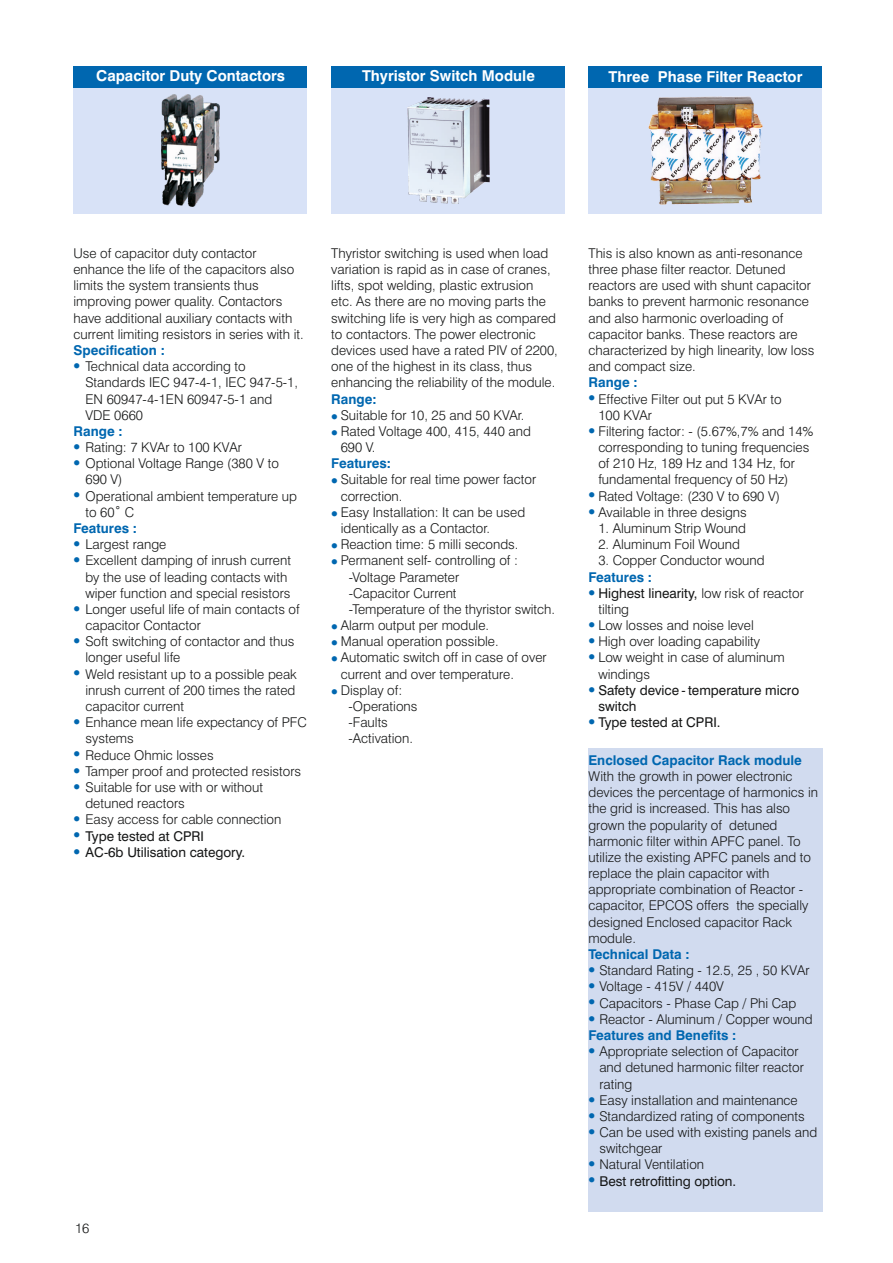
<style>
.page{position:relative;width:893px;height:1263px;background:#fff}
.page>*{position:absolute;margin:0;border:0;box-sizing:border-box;transform-origin:0 0}
.t1{font:700 15px "Swiss 721 BT";color:#fff}
.t2{font:300 13.5px/16.2px "Swiss 721 BT";color:#151616}
.t3{font:13.5px/16.2px "Swiss 721 BT";color:#151616}
.t4{font:700 13.5px "Swiss 721 BT";color:#0067b0}
.t5{font:9px/16.2px "Wingdings";color:#0067b0;text-align:justify}
.s1{font-weight:300}
</style>
<div class="page">
<div style="left:73px;top:87px;width:234px;height:127px;background:#d8e2f7"></div>
<div style="left:73px;top:66px;width:234px;height:21px;background:#0067b0"></div>
<img style="left:161px;top:94px;width:58px;height:112px">
<div style="left:331px;top:87px;width:234px;height:127px;background:#d8e2f7"></div>
<div style="left:331px;top:66px;width:234px;height:21px;background:#0067b0"></div>
<img style="left:407px;top:97px;width:82px;height:106px">
<div style="left:588px;top:87px;width:234px;height:127px;background:#d8e2f7"></div>
<div style="left:588px;top:66px;width:234px;height:21px;background:#0067b0"></div>
<img style="left:649px;top:96px;width:113px;height:109px">
<div style="left:588px;top:748px;width:234px;height:464px;background:#d1dbef"></div>
<p class="t1" style="left:96px;top:69px;width:190px">Capacitor Duty Contactors</p>
<p class="t1" style="left:362px;top:69px;width:174px">Thyristor Switch Module</p>
<p class="t1" style="left:609px;top:70px;width:195px">Three Phase Filter Reactor</p>
<p class="t2" style="left:73px;top:246px;width:232px">Use of capacitor duty contactor enhance the life of the capacitors also limits the system transients thus improving power quality. Contactors have additional auxiliary contacts with current limiting resistors in series with it.</p>
<p class="t2" style="left:85px;top:360px;width:214px">Technical data according to<br>Standards IEC 947-4-1, IEC 947-5-1,<br>EN 60947-4-1EN 60947-5-1 and<br>VDE 0660</p>
<p class="t2" style="left:85px;top:440px;width:195px">Rating: 7 KVAr to 100 KVAr<br>Optional Voltage Range (380 V to</p>
<p class="t2" style="left:85px;top:489px;width:213px">Operational ambient temperature up to 60˚ C</p>
<p class="t2" style="left:85px;top:538px;width:223px">Largest range<br>Excellent damping of inrush current by the use of leading contacts with wiper function and special resistors<br>Longer useful life of main contacts of capacitor Contactor<br>Soft switching of contactor and thus longer useful life<br>Weld resistant up to a possible peak inrush current of 200 times the rated capacitor current<br>Enhance mean life expectancy of PFC systems<br>Reduce Ohmic losses<br>Tamper proof and protected resistors<br>Suitable for use with or without detuned reactors<br>Easy access for cable connection</p>
<p class="t4" style="left:73px;top:345px;width:93px">Specification :</p>
<p class="t5" style="left:73px;top:358px;width:8px">●</p>
<p class="t4" style="left:73px;top:426px;width:51px">Range :</p>
<p class="t2" style="left:85px;top:473px;width:39px">690 V)</p>
<p class="t5" style="left:73px;top:488px;width:8px">●</p>
<p class="t4" style="left:73px;top:523px;width:65px">Features :</p>
<p class="t5" style="left:73px;top:601px;width:8px">●</p>
<p class="t5" style="left:73px;top:633px;width:8px">●</p>
<p class="t5" style="left:73px;top:666px;width:8px">●</p>
<p class="t5" style="left:73px;top:714px;width:8px">●</p>
<p class="t5" style="left:73px;top:747px;width:8px">● ● ●</p>
<p class="t5" style="left:73px;top:811px;width:8px">● ● ●</p>
<p class="t3" style="left:85px;top:829px;width:161px">Type tested at CPRI<br>AC-6b Utilisation category.</p>
<p class="t2" style="left:331px;top:246px;width:228px">Thyristor switching is used when load variation is rapid as in case of cranes, lifts, spot welding, plastic extrusion etc. As there are no moving parts the switching life is very high as compared to contactors. The power electronic devices used have a rated PIV of 2200, one of the highest in its class, thus enhancing the reliability of the module.</p>
<p class="t2" style="left:341px;top:408px;width:192px">Suitable for 10, 25 and 50 KVAr.<br>Rated Voltage 400, 415, 440 and<br>690 V.</p>
<p class="t2" style="left:341px;top:473px;width:197px">Suitable for real time power factor</p>
<p class="t2" style="left:341px;top:489px;width:63px">correction.</p>
<p class="t2" style="left:341px;top:505px;width:186px">Easy Installation: It can be used</p>
<p class="t2" style="left:341px;top:521px;width:151px">identically as a Contactor.</p>
<p class="t2" style="left:341px;top:538px;width:179px">Reaction time: 5 milli seconds.</p>
<p class="t2" style="left:341px;top:554px;width:179px">Permanent self- controlling of :</p>
<p class="t2" style="left:349px;top:570px;width:112px">-Voltage Parameter</p>
<p class="t2" style="left:349px;top:586px;width:109px">-Capacitor Current</p>
<p class="t2" style="left:349px;top:602px;width:208px">-Temperature of the thyristor switch.</p>
<p class="t2" style="left:341px;top:618px;width:150px">Alarm output per module.</p>
<p class="t2" style="left:341px;top:635px;width:159px">Manual operation possible.</p>
<p class="t2" style="left:341px;top:651px;width:207px">Automatic switch off in case of over</p>
<p class="t2" style="left:341px;top:667px;width:175px">current and over temperature.</p>
<p class="t2" style="left:341px;top:683px;width:63px">Display of:</p>
<p class="t2" style="left:349px;top:699px;width:70px">-Operations</p>
<p class="t2" style="left:349px;top:716px;width:41px">-Faults</p>
<p class="t2" style="left:349px;top:732px;width:66px">-Activation.</p>
<p class="t4" style="left:331px;top:393px;width:47px">Range:</p>
<p class="t4" style="left:331px;top:458px;width:61px">Features:</p>
<p class="t5" style="left:331px;top:474px;width:8px">●</p>
<p class="t5" style="left:331px;top:506px;width:8px">●</p>
<p class="t5" style="left:331px;top:619px;width:8px">● ● ●</p>
<p class="t5" style="left:331px;top:684px;width:8px">●</p>
<p class="t2" style="left:75px;top:1222px;width:16px">16</p>
<p class="t2" style="left:588px;top:246px;width:216px">This is also known as anti-resonance</p>
<p class="t2" style="left:588px;top:262px;width:227px">three phase filter reactor. Detuned reactors are used with shunt capacitor banks to prevent harmonic resonance and also harmonic overloading of capacitor banks. These reactors are characterized by high linearity, low loss and compact size.</p>
<p class="t2" style="left:598px;top:392px;width:217px">Effective Filter out put 5 KVAr to<br>100 KVAr<br>Filtering factor: - (5.67%,7% and 14% corresponding to tuning frequencies of 210 Hz, 189 Hz and 134 Hz, for fundamental frequency of 50 Hz)<br>Rated Voltage: (230 V to 690 V)<br>Available in three designs</p>
<p class="t2" style="left:598px;top:521px;width:149px">1. Aluminum Strip Wound</p>
<p class="t2" style="left:598px;top:538px;width:143px">2. Aluminum Foil Wound</p>
<p class="t2" style="left:598px;top:554px;width:168px">3. Copper Conductor wound</p>
<p class="t2" style="left:598px;top:602px;width:188px">tilting<br>Low losses and noise level<br>High over loading capability<br>Low weight in case of aluminum windings</p>
<p class="t4" style="left:588px;top:377px;width:51px">Range :</p>
<p class="t5" style="left:588px;top:391px;width:8px">●</p>
<p class="t5" style="left:588px;top:423px;width:8px">●</p>
<p class="t4" style="left:588px;top:571px;width:65px">Features :</p>
<p class="t5" style="left:588px;top:585px;width:8px">●</p>
<p class="t5" style="left:588px;top:617px;width:8px">● ● ●</p>
<p class="t5" style="left:588px;top:682px;width:8px">●</p>
<p class="t5" style="left:588px;top:714px;width:8px">●</p>
<p class="t4" style="left:588px;top:754px;width:215px">Enclosed Capacitor Rack module</p>
<p class="t3" style="left:598px;top:586px;width:207px">Highest linearity, <span class="s1">low risk of reactor</span></p>
<p class="t3" style="left:598px;top:683px;width:202px">Safety device - temperature micro switch<br>Type tested at CPRI.</p>
<p class="t2" style="left:588px;top:769px;width:231px">With the growth in power electronic devices the percentage of harmonics in the grid is increased. This has also grown the popularity of detuned harmonic filter within APFC panel. To utilize the existing APFC panels and to replace the plain capacitor with appropriate combination of Reactor - capacitor, EPCOS offers the specially designed Enclosed capacitor Rack module.</p>
<p class="t2" style="left:599px;top:963px;width:215px">Standard Rating - 12.5, 25 , 50 KVAr<br>Voltage - 415V / 440V<br>Capacitors - Phase Cap / Phi Cap<br>Reactor - Aluminum / Copper wound</p>
<p class="t2" style="left:599px;top:1044px;width:219px">Appropriate selection of Capacitor and detuned harmonic filter reactor rating<br>Easy installation and maintenance<br>Standardized rating of components<br>Can be used with existing panels and switchgear<br>Natural Ventilation</p>
<p class="t4" style="left:588px;top:949px;width:103px">Technical Data :</p>
<p class="t5" style="left:588px;top:962px;width:8px">● ● ● ●</p>
<p class="t5" style="left:588px;top:1043px;width:8px">●</p>
<p class="t4" style="left:588px;top:1030px;width:149px">Features and Benefits :</p>
<p class="t5" style="left:588px;top:1092px;width:8px">● ● ●</p>
<p class="t5" style="left:588px;top:1156px;width:8px">●</p>
<p class="t3" style="left:588px;top:1174px;width:149px"><sup>●</sup> Best retrofitting option.</p>
</div>
